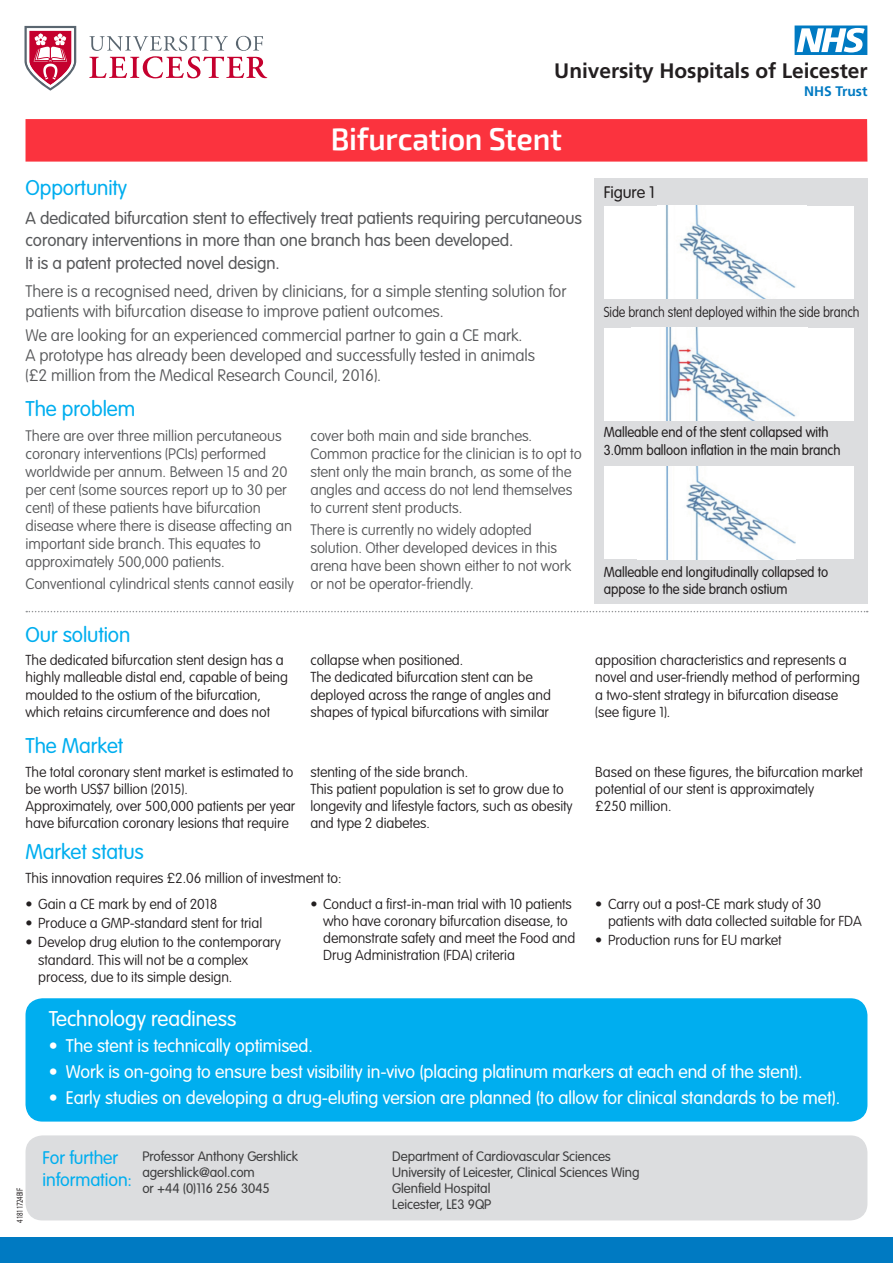
<style>
.page{position:relative;width:893px;height:1263px;background:#fff}
.page>*{position:absolute;margin:0;border:0;box-sizing:border-box;transform-origin:0 0}
.t1{font:600 31.5px "Exo 2";letter-spacing:-.01em;color:#fff;scale:.95 1}
.t2{font:300 21px "VAG Rounded";letter-spacing:-.005em;color:#00aeef}
.t3{font:700 21px "Frutiger";letter-spacing:-.005em;color:#231f20}
.t4{font:300 21px "VAG Rounded";letter-spacing:-.005em;color:#fff}
.t5{font:300 18px "VAG Rounded";letter-spacing:-.005em;color:#fff}
.t6{font:300 18px/21.6px "VAG Rounded";letter-spacing:-.005em;color:#00aeef}
.t7{font:300 17.1px/22.5px "VAG Rounded";letter-spacing:-.005em;color:#57585a}
.t8{font:100 16.5px/19.8px "VAG Rounded";letter-spacing:-.005em;color:#57585a}
.t9{font:300 16.5px "VAG Rounded";letter-spacing:-.005em;color:#231f20}
.t10{font:100 15px/18px "VAG Rounded";letter-spacing:-.005em;color:#57585a}
.t11{font:100 14.25px/17.2px "VAG Rounded";letter-spacing:-.005em;color:#231f20}
.t12{font:300 14.25px/17.2px "VAG Rounded";letter-spacing:-.005em;color:#231f20;scale:.93 1}
.t13{font:100 14.25px "VAG Rounded";letter-spacing:-.005em;color:#231f20;scale:.88 1}
.t14{font:700 13.8px "Frutiger";color:#007ac2}
.t15{font:300 13.5px "VAG Rounded";letter-spacing:-.005em;color:#3e3e3f}
.t16{font:9px "Myriad Pro";letter-spacing:-.025em;color:#231f20;scale:.75 1}
</style>
<div class="page">
<div style="left:594px;top:179px;width:273px;height:425px;background:#dcdddf"></div>
<div style="left:605px;top:206px;width:249px;height:93px;background:#fff"></div>
<div style="left:605px;top:328px;width:249px;height:93px;background:#fff"></div>
<div style="left:605px;top:466px;width:249px;height:93px;background:#fff"></div>
<div style="left:26px;top:1135px;width:841px;height:85px;background:#dcdddf;border-radius:17px"></div>
<div style="left:26px;top:998px;width:841px;height:123px;background:#00aeef;border-radius:17px"></div>
<div style="left:0;top:1237px;width:893px;height:26px;background:#007ac2"></div>
<svg style="left:26px;top:611px;width:842px;height:1px"></svg>
<svg style="left:25px;top:26px;width:51px;height:65px"></svg>
<svg style="left:89px;top:36px;width:178px;height:42px"></svg>
<div style="left:26px;top:119px;width:841px;height:43px;background:#fb333e"></div>
<svg style="left:795px;top:26px;width:72px;height:29px"></svg>
<div style="left:604px;top:206px;width:202px;height:92px;background:#fff"></div>
<img style="left:665px;top:206px;width:131px;height:92px">
<img style="left:631px;top:327px;width:177px;height:94px">
<img style="left:666px;top:467px;width:129px;height:92px">
<p class="t3" style="left:554px;top:59px;width:315px">University Hospitals of Leicester</p>
<p class="t14" style="left:804px;top:83px;width:65px">NHS Trust</p>
<p class="t1" style="left:331px;top:120px;width:245px">Bifurcation Stent</p>
<p class="t2" style="left:26px;top:176px;width:103px">Opportunity</p>
<p class="t7" style="left:26px;top:207px;width:558px">A dedicated bifurcation stent to effectively treat patients requiring percutaneous coronary interventions in more than one branch has been developed.<br>It is a patent protected novel design.</p>
<p class="t8" style="left:26px;top:282px;width:542px">There is a recognised need, driven by clinicians, for a simple stenting solution for patients with bifurcation disease to improve patient outcomes.</p>
<p class="t8" style="left:26px;top:325px;width:511px">We are looking for an experienced commercial partner to gain a CE mark.<br>A prototype has already been developed and successfully tested in animals (£2 million from the Medical Research Council, 2016).</p>
<p class="t2" style="left:26px;top:397px;width:111px">The problem</p>
<p class="t10" style="left:26px;top:426px;width:268px">There are over three million percutaneous coronary interventions (PCIs) performed worldwide per annum. Between 15 and 20 per cent (some sources report up to 30 per cent) of these patients have bifurcation disease where there is disease affecting an important side branch. This equates to approximately 500,000 patients.</p>
<p class="t10" style="left:26px;top:574px;width:270px">Conventional cylindrical stents cannot easily</p>
<p class="t10" style="left:310px;top:426px;width:273px">cover both main and side branches.<br>Common practice for the clinician is to opt to stent only the main branch, as some of the angles and access do not lend themselves to current stent products.</p>
<p class="t10" style="left:310px;top:520px;width:262px">There is currently no widely adopted solution. Other developed devices in this arena have been shown either to not work or not be operator-friendly.</p>
<p class="t2" style="left:26px;top:622px;width:106px">Our solution</p>
<p class="t11" style="left:26px;top:651px;width:264px">The dedicated bifurcation stent design has a highly malleable distal end, capable of being moulded to the ostium of the bifurcation, which retains circumference and does not</p>
<p class="t11" style="left:310px;top:651px;width:154px">collapse when positioned.</p>
<p class="t11" style="left:310px;top:669px;width:242px">The dedicated bifurcation stent can be deployed across the range of angles and shapes of typical bifurcations with similar</p>
<p class="t2" style="left:26px;top:734px;width:99px">The Market</p>
<p class="t11" style="left:26px;top:763px;width:270px">The total coronary stent market is estimated to be worth US$7 billion (2015).</p>
<p class="t11" style="left:26px;top:797px;width:271px">Approximately, over 500,000 patients per year have bifurcation coronary lesions that require</p>
<p class="t11" style="left:310px;top:763px;width:159px">stenting of the side branch.</p>
<p class="t11" style="left:310px;top:780px;width:264px">This patient population is set to grow due to longevity and lifestyle factors, such as obesity and type 2 diabetes.</p>
<p class="t9" style="left:604px;top:183px;width:53px">Figure 1</p>
<p class="t13" style="left:604px;top:304px;width:292px">Side branch stent deployed within the side branch</p>
<p class="t12" style="left:604px;top:424px;width:256px">Malleable end of the stent collapsed with<br>3.0mm balloon inflation in the main branch</p>
<p class="t12" style="left:604px;top:563px;width:243px">Malleable end longitudinally collapsed to appose to the side branch ostium</p>
<p class="t11" style="left:595px;top:651px;width:266px">apposition characteristics and represents a novel and user-friendly method of performing a two-stent strategy in bifurcation disease (see figure 1).</p>
<p class="t11" style="left:595px;top:763px;width:269px">Based on these figures, the bifurcation market potential of our stent is approximately<br>£250 million.</p>
<p class="t2" style="left:26px;top:840px;width:120px">Market status</p>
<p class="t11" style="left:26px;top:869px;width:318px">This innovation requires £2.06 million of investment to:</p>
<p class="t11" style="left:26px;top:895px;width:193px">• Gain a CE mark by end of 2018</p>
<p class="t11" style="left:26px;top:914px;width:238px">• Produce a GMP-standard stent for trial</p>
<p class="t11" style="left:38px;top:934px;width:244px;text-indent:-13px">• Develop drug elution to the contemporary standard. This will not be a complex process, due to its simple design.</p>
<p class="t11" style="left:323px;top:895px;width:254px;text-indent:-13px">• Conduct a first-in-man trial with 10 patients who have coronary bifurcation disease, to demonstrate safety and meet the Food and Drug Administration (FDA) criteria</p>
<p class="t11" style="left:608px;top:895px;width:255px;text-indent:-13px">• Carry out a post-CE mark study of 30 patients with data collected suitable for FDA</p>
<p class="t11" style="left:595px;top:932px;width:188px">• Production runs for EU market</p>
<p class="t16" style="left:14px;top:1222px;width:48px;rotate:-90deg">41811724BIF</p>
<p class="t4" style="left:49px;top:1007px;width:189px">Technology readiness</p>
<p class="t5" style="left:49px;top:1036px;width:266px">• The stent is technically optimised.</p>
<p class="t5" style="left:49px;top:1061px;width:755px">• Work is on-going to ensure best visibility in-vivo (placing platinum markers at each end of the stent).</p>
<p class="t5" style="left:49px;top:1087px;width:793px">• Early studies on developing a drug-eluting version are planned (to allow for clinical standards to be met).</p>
<p class="t6" style="left:43px;top:1147px;width:91px">For further information:</p>
<p class="t15" style="left:142px;top:1148px;width:157px">Professor Anthony Gershlick</p>
<p class="t15" style="left:142px;top:1164px;width:114px">agershlick@aol.com</p>
<p class="t15" style="left:142px;top:1181px;width:129px">or +44 (0)116 256 3045</p>
<p class="t15" style="left:392px;top:1148px;width:220px">Department of Cardiovascular Sciences</p>
<p class="t15" style="left:392px;top:1164px;width:249px">University of Leicester, Clinical Sciences Wing</p>
<p class="t15" style="left:392px;top:1181px;width:100px">Glenfield Hospital</p>
<p class="t15" style="left:392px;top:1197px;width:101px">Leicester, LE3 9QP</p>
</div>
